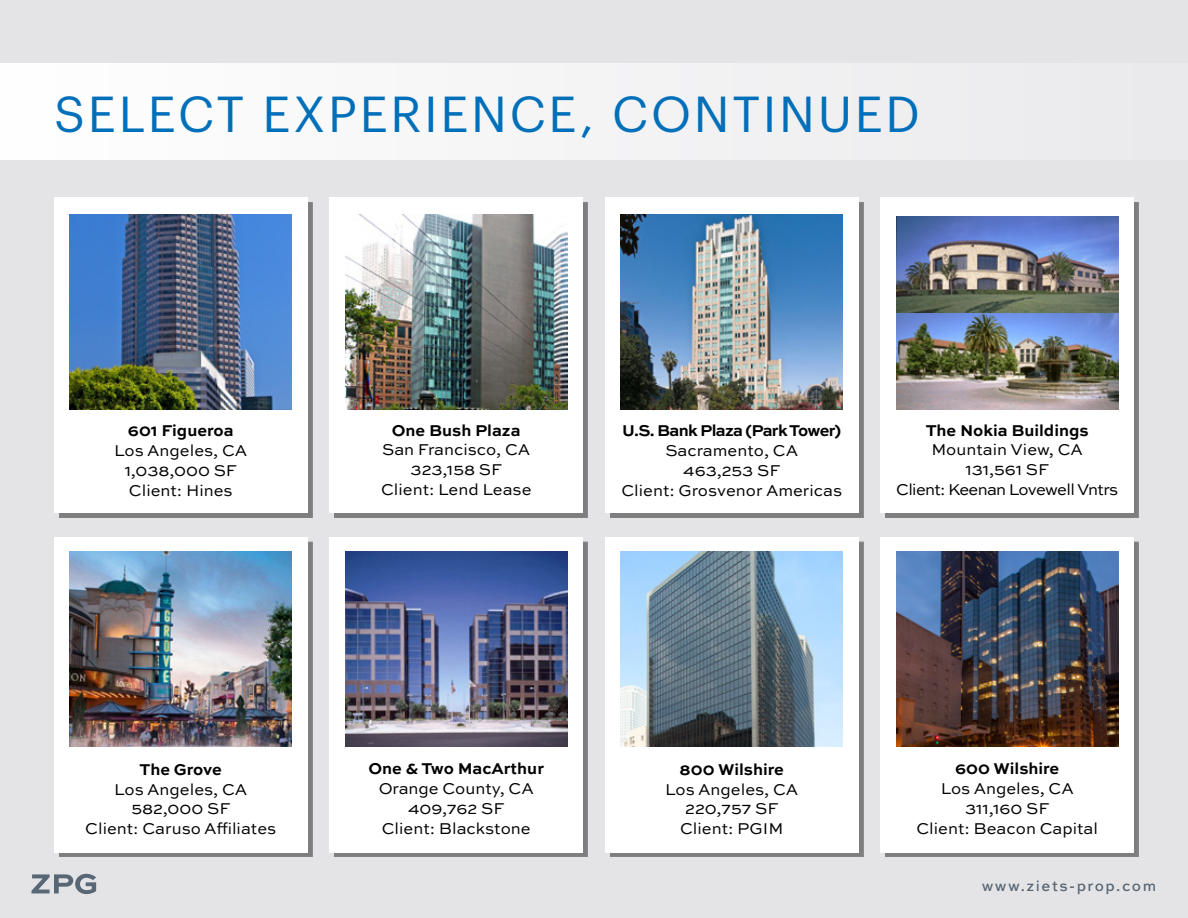
<style>
.page{position:relative;width:1188px;height:918px;background:#e4e4e7}
.page>*{position:absolute;margin:0;border:0;box-sizing:border-box;transform-origin:0 0}
.t1{font:49.5px "Graphik";letter-spacing:.055em;color:#006fba}
.t2{font:16.5px/19.8px "Sweet Sans";color:#000;text-align:center}
.t3{font:700 16.5px "Sweet Sans";color:#000}
.t4{font:16.5px/19.8px "Sweet Sans";letter-spacing:-.04em;color:#000;text-align:center}
.t5{font:700 16.5px "Sweet Sans";letter-spacing:-.04em;color:#000}
.t6{font:500 15px "Sweet Sans";letter-spacing:.1em;color:#586775}
</style>
<div class="page">
<div style="left:59px;top:202px;width:253px;height:316px;background:#7e7e7f"></div>
<div style="left:54px;top:198px;width:254px;height:315px;background:#fff"></div>
<div style="left:334px;top:202px;width:254px;height:316px;background:#7e7e7f"></div>
<div style="left:329px;top:198px;width:254px;height:315px;background:#fff"></div>
<div style="left:610px;top:202px;width:253px;height:316px;background:#7e7e7f"></div>
<div style="left:605px;top:198px;width:254px;height:315px;background:#fff"></div>
<div style="left:885px;top:202px;width:254px;height:316px;background:#7e7e7f"></div>
<div style="left:880px;top:198px;width:254px;height:315px;background:#fff"></div>
<img style="left:70px;top:215px;width:222px;height:194px">
<img style="left:345px;top:215px;width:222px;height:194px">
<img style="left:621px;top:215px;width:222px;height:194px">
<img style="left:896px;top:216px;width:222px;height:96px">
<img style="left:896px;top:314px;width:222px;height:95px">
<div style="left:0;top:63px;width:1188px;height:97px;background:#f4f4f5"></div>
<div style="left:59px;top:542px;width:253px;height:315px;background:#000;opacity:.45"></div>
<div style="left:54px;top:537px;width:254px;height:315px;background:#fff"></div>
<div style="left:334px;top:542px;width:254px;height:315px;background:#000;opacity:.45"></div>
<div style="left:329px;top:537px;width:254px;height:315px;background:#fff"></div>
<div style="left:610px;top:542px;width:253px;height:315px;background:#000;opacity:.45"></div>
<div style="left:605px;top:537px;width:254px;height:315px;background:#fff"></div>
<div style="left:885px;top:542px;width:254px;height:315px;background:#000;opacity:.45"></div>
<div style="left:880px;top:537px;width:254px;height:315px;background:#fff"></div>
<img style="left:70px;top:552px;width:222px;height:194px">
<img style="left:345px;top:552px;width:222px;height:194px">
<img style="left:621px;top:552px;width:222px;height:194px">
<img style="left:896px;top:552px;width:222px;height:194px">
<svg style="left:31px;top:874px;width:65px;height:20px"></svg>
<h1 class="t1" style="left:54px;top:76px;width:867px">SELECT EXPERIENCE, CONTINUED</h1>
<p class="t3" style="left:128px;top:421px;width:107px">601 Figueroa</p>
<p class="t2" style="left:114px;top:441px;width:135px">Los Angeles, CA<br>1,038,000 SF<br>Client: Hines</p>
<p class="t3" style="left:392px;top:421px;width:130px">One Bush Plaza</p>
<p class="t2" style="left:381px;top:441px;width:152px">San Francisco, CA<br>323,158 SF<br>Client: Lend Lease</p>
<p class="t5" style="left:622px;top:421px;width:220px">U.S. Bank Plaza (Park Tower)</p>
<p class="t2" style="left:621px;top:441px;width:222px">Sacramento, CA<br>463,253 SF<br>Client: Grosvenor Americas</p>
<p class="t3" style="left:926px;top:421px;width:165px">The Nokia Buildings</p>
<p class="t4" style="left:896px;top:441px;width:224px">Mountain View, CA<br>131,561 SF<br>Client: Keenan Lovewell Vntrs</p>
<p class="t3" style="left:139px;top:760px;width:84px">The Grove</p>
<p class="t2" style="left:85px;top:780px;width:193px">Los Angeles, CA<br>582,000 SF<br>Client: Caruso Affiliates</p>
<p class="t3" style="left:368px;top:759px;width:177px">One &amp; Two MacArthur</p>
<p class="t2" style="left:379px;top:779px;width:157px">Orange County, CA<br>409,762 SF<br>Client: Blackstone</p>
<p class="t3" style="left:680px;top:760px;width:106px">800 Wilshire</p>
<p class="t2" style="left:665px;top:780px;width:135px">Los Angeles, CA<br>220,757 SF<br>Client: PGIM</p>
<p class="t3" style="left:955px;top:759px;width:106px">600 Wilshire</p>
<p class="t2" style="left:916px;top:779px;width:183px">Los Angeles, CA<br>311,160 SF<br>Client: Beacon Capital</p>
<p class="t6" style="left:982px;top:878px;width:176px">www.ziets-prop.com</p>
</div>
